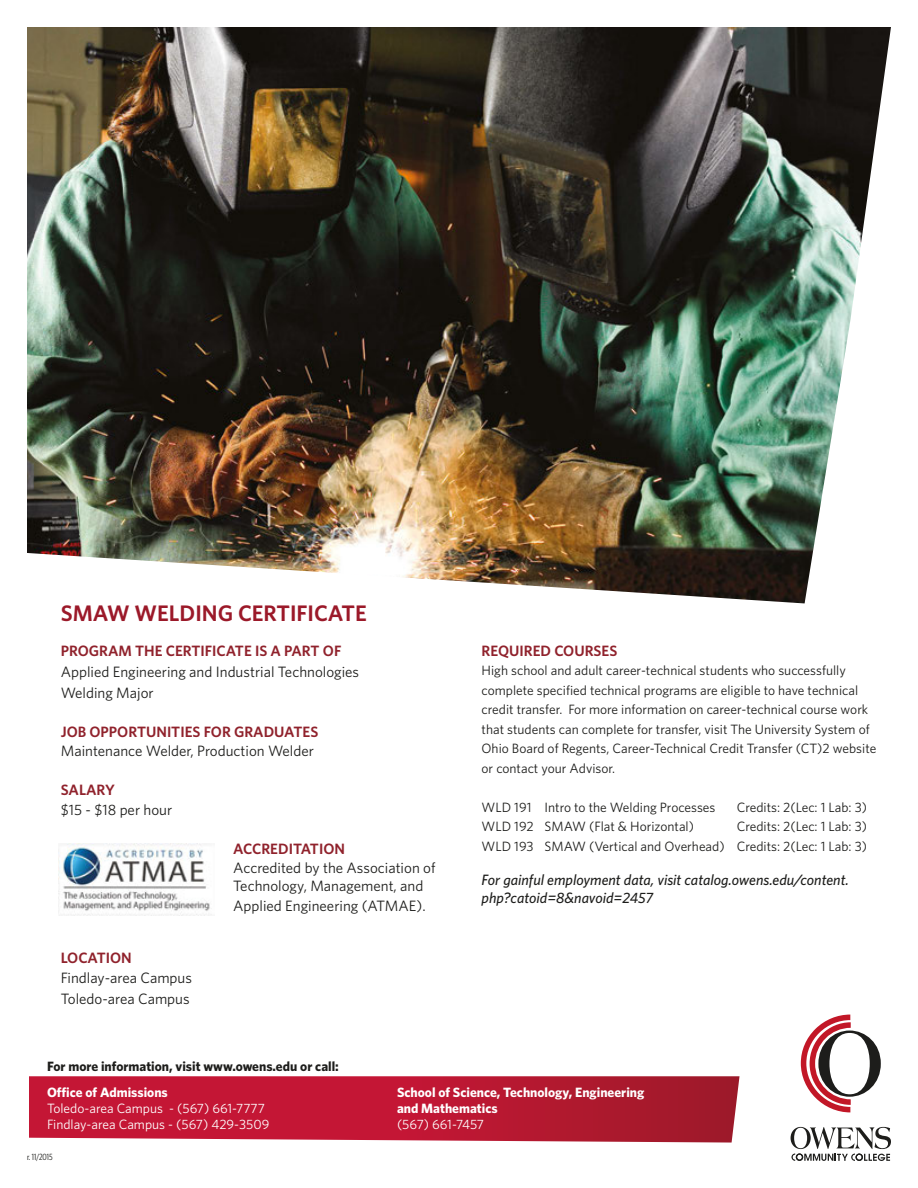
<style>
.page{position:relative;width:918px;height:1188px;background:#fff}
.page>*{position:absolute;margin:0;border:0;box-sizing:border-box;transform-origin:0 0}
.t1{font:600 22.5px "Whitney";color:#9b1929}
.t2{font:15px/21px "Whitney";color:#1d1d1b}
.t3{font:600 15px "Whitney";color:#90222c}
.t4{font:italic 500 15px/18px "Whitney";color:#1d1d1b}
.t5{font:13.5px/19.5px "Whitney";color:#1d1d1b}
.t6{font:700 13.5px/16.2px "Whitney";color:#fff}
.t7{font:13.5px/16.2px "Whitney";color:#fff}
.t8{font:700 13.5px "Whitney";color:#1d1d1b}
.t9{font:13.5px "Whitney";letter-spacing:-.02em;color:#fff}
.t10{font:9px "Whitney Condensed";color:#1d1d1b}
</style>
<div class="page">
<svg style="left:29px;top:1076px;width:711px;height:67px;background:#be233c"></svg>
<svg style="left:801px;top:1015px;width:80px;height:97px"></svg>
<svg style="left:791px;top:1127px;width:100px;height:34px"></svg>
<img style="left:27px;top:27px;width:864px;height:576px">
<img style="left:58px;top:843px;width:154px;height:72px">
<h1 class="t1" style="left:61px;top:599px;width:308px">SMAW WELDING CERTIFICATE</h1>
<p class="t3" style="left:61px;top:640px;width:282px">PROGRAM THE CERTIFICATE IS A PART OF</p>
<p class="t2" style="left:61px;top:661px;width:300px">Applied Engineering and Industrial Technologies<br>Welding Major</p>
<p class="t3" style="left:61px;top:721px;width:259px">JOB OPPORTUNITIES FOR GRADUATES</p>
<p class="t2" style="left:61px;top:740px;width:255px">Maintenance Welder, Production Welder</p>
<p class="t3" style="left:61px;top:780px;width:56px">SALARY</p>
<p class="t2" style="left:61px;top:799px;width:113px">$15 - $18 per hour</p>
<p class="t3" style="left:233px;top:838px;width:113px">ACCREDITATION</p>
<p class="t2" style="left:233px;top:859px;width:204px;line-height:18px">Accredited by the Association of<br>Technology, Management, and</p>
<p class="t2" style="left:233px;top:895px;width:194px">Applied Engineering (ATMAE).</p>
<p class="t3" style="left:61px;top:948px;width:73px">LOCATION</p>
<p class="t2" style="left:61px;top:967px;width:133px">Findlay-area Campus<br>Toledo-area Campus</p>
<p class="t8" style="left:47px;top:1058px;width:293px">For more information, visit www.owens.edu or call:</p>
<p class="t3" style="left:482px;top:640px;width:137px">REQUIRED COURSES</p>
<p class="t5" style="left:482px;top:660px;width:396px">High school and adult career-technical students who successfully complete specified technical programs are eligible to have technical credit transfer. For more information on career-technical course work that students can complete for transfer, visit The University System of Ohio Board of Regents, Career-Technical Credit Transfer (CT)2 website or contact your Advisor.</p>
<p class="t5" style="left:482px;top:797px;width:235px">WLD 191 Intro to the Welding Processes</p>
<p class="t5" style="left:737px;top:797px;width:132px">Credits: 2(Lec: 1 Lab: 3)</p>
<p class="t5" style="left:482px;top:816px;width:214px">WLD 192 SMAW (Flat &amp; Horizontal)</p>
<p class="t5" style="left:482px;top:816px;width:387px;text-align:right">Credits: 2(Lec: 1 Lab: 3)<br>WLD 193 SMAW (Vertical and Overhead) Credits: 2(Lec: 1 Lab: 3)</p>
<p class="t4" style="left:482px;top:870px;width:369px">For gainful employment data, visit catalog.owens.edu/content. php?catoid=8&amp;navoid=2457</p>
<p class="t6" style="left:47px;top:1084px;width:122px">Office of Admissions</p>
<p class="t7" style="left:47px;top:1100px;width:224px">Toledo-area Campus - (567) 661-7777<br>Findlay-area Campus - (567) 429-3509</p>
<p class="t10" style="left:27px;top:1151px;width:27px">r. 11/2015</p>
<p class="t6" style="left:397px;top:1084px;width:249px">School of Science, Technology, Engineering and Mathematics</p>
<p class="t9" style="left:397px;top:1116px;width:89px">(567) 661-7457</p>
</div>
